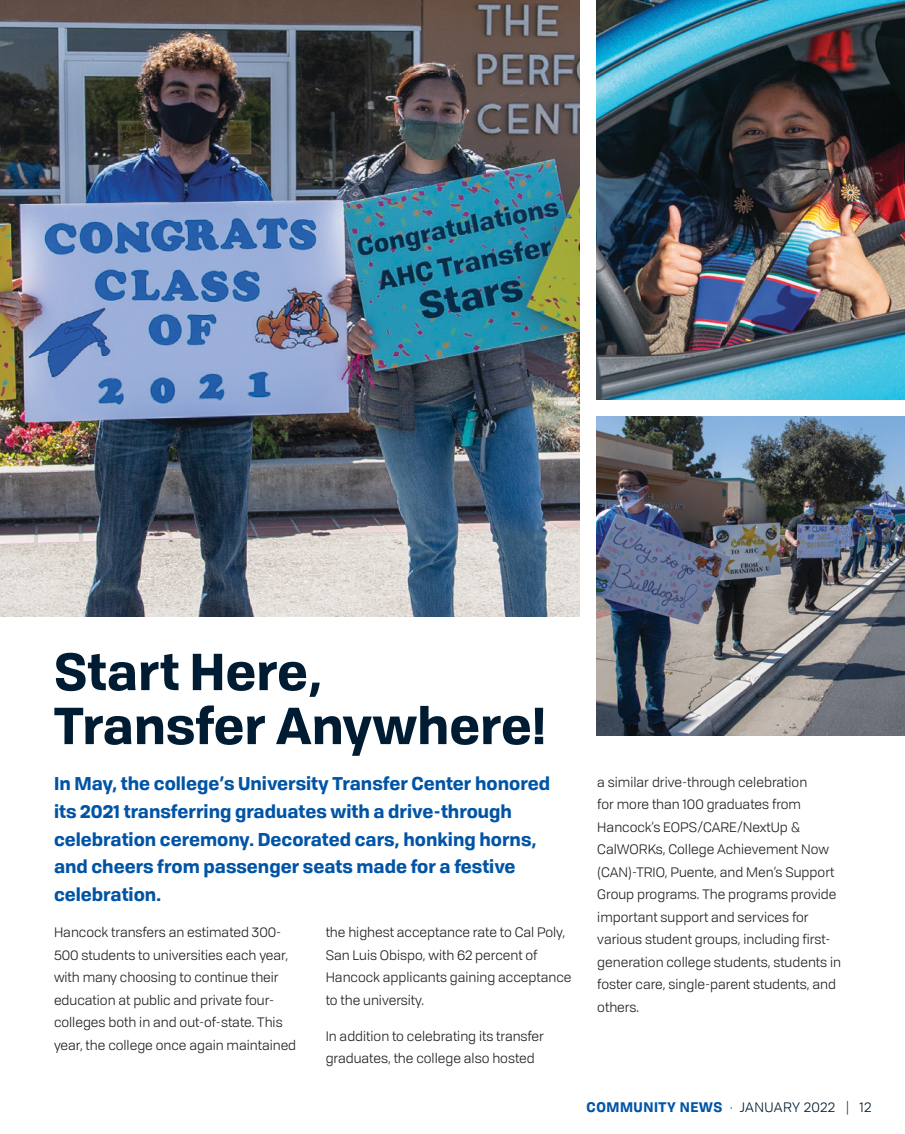
<style>
.page{position:relative;width:905px;height:1134px;background:#fff}
.page>*{position:absolute;margin:0;border:0;box-sizing:border-box;transform-origin:0 0}
.t1{font:700 50.55px/54px "Tofino Pro Personal";color:#001c33}
.Intro_Paragraph{font:700 18px/27.8px "Tofino Pro Personal";color:#0054a6}
.Body_Copy{font:13.5px/22.5px "Tofino Pro Personal";color:#231f20}
.t2{font:13.5px "Tofino Pro Personal";letter-spacing:.04em;color:#001c33}
.s1{font-weight:700;color:#0054a6}
.s2{color:#0054a6}
</style>
<div class="page">
<img style="left:0;top:0;width:579px;height:617px">
<img style="left:596px;top:0;width:308px;height:399px">
<img style="left:596px;top:417px;width:308px;height:318px">
<p class="t1" style="left:54px;top:641px;width:493px">Start Here,<br>Transfer Anywhere!</p>
<p class="Intro_Paragraph" style="left:54px;top:768px;width:497px">In May, the college’s University Transfer Center honored its 2021 transferring graduates with a drive-through celebration ceremony. Decorated cars, honking horns, and cheers from passenger seats made for a festive celebration.</p>
<p class="Body_Copy" style="left:54px;top:920px;width:244px">Hancock transfers an estimated 300- 500 students to universities each year, with many choosing to continue their education at public and private four&shy;colleges both in and out-of-state. This year, the college once again maintained</p>
<p class="Body_Copy" style="left:326px;top:920px;width:247px">the highest acceptance rate to Cal Poly, San Luis Obispo, with 62 percent of Hancock applicants gaining acceptance to the university.</p>
<p class="Body_Copy" style="left:326px;top:1024px;width:220px">In addition to celebrating its transfer graduates, the college also hosted</p>
<p class="Body_Copy" style="left:597px;top:770px;width:245px">a similar drive-through celebration<br>for more than 100 graduates from Hancock’s EOPS/CARE/NextUp &amp; CalWORKs, College Achievement Now (CAN)-TRIO, Puente, and Men’s Support Group programs. The programs provide important support and services for various student groups, including first&shy;generation college students, students in foster care, single-parent students, and others.</p>
<p class="t2" style="left:586px;top:1097px;width:286px"><span class="s1">COMMUNITY NEWS</span> <span class="s2">·</span> JANUARY 2022 | 12</p>
</div>
